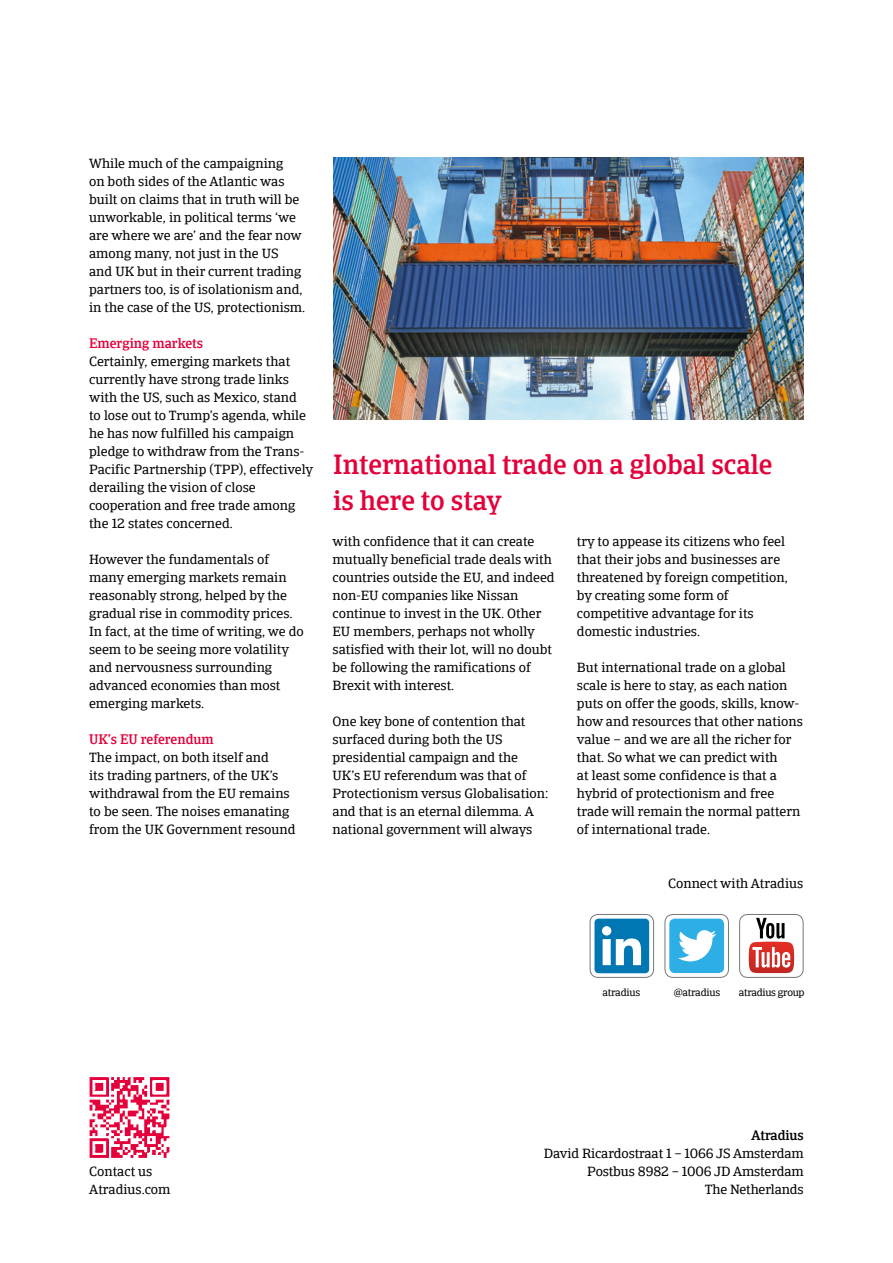
<style>
.page{position:relative;width:893px;height:1263px;background:#fff}
.page>*{position:absolute;margin:0;border:0;box-sizing:border-box;transform-origin:0 0}
.t1{font:500 27px/36px "Catalana";color:#e4003a}
.t2{font:13.5px/18px "Catalana";color:#000}
.t3{font:500 13.5px "Catalana";color:#e4003a}
.t4{font:500 13.5px "Catalana";letter-spacing:-.01em;color:#000}
.t5{font:10.5px "Catalana";letter-spacing:-.025em;color:#000}
</style>
<div class="page">
<img style="left:333px;top:157px;width:471px;height:263px">
<img style="left:89px;top:1077px;width:81px;height:81px">
<svg style="left:590px;top:914px;width:64px;height:63px"></svg>
<svg style="left:594px;top:919px;width:55px;height:54px"></svg>
<div style="left:590px;top:914px;width:64px;height:64px;border:1px solid #77777a;border-radius:8px"></div>
<div style="left:739px;top:914px;width:64px;height:64px;border:1px solid #77777a;border-radius:8px"></div>
<svg style="left:749px;top:918px;width:45px;height:55px"></svg>
<svg style="left:665px;top:914px;width:63px;height:63px"></svg>
<div style="left:665px;top:914px;width:64px;height:64px;border:1px solid #77777a;border-radius:8px"></div>
<svg style="left:669px;top:919px;width:55px;height:54px"></svg>
<p class="t2" style="left:89px;top:154px;width:218px">While much of the campaigning<br>on both sides of the Atlantic was built on claims that in truth will be unworkable, in political terms ‘we are where we are’ and the fear now among many, not just in the US<br>and UK but in their current trading partners too, is of isolationism and, in the case of the US, protectionism.</p>
<p class="t3" style="left:89px;top:335px;width:116px">Emerging markets</p>
<p class="t2" style="left:89px;top:352px;width:226px">Certainly, emerging markets that currently have strong trade links with the US, such as Mexico, stand<br>to lose out to Trump’s agenda, while he has now fulfilled his campaign pledge to withdraw from the Trans-Pacific Partnership (TPP), effectively derailing the vision of close cooperation and free trade among the 12 states concerned.</p>
<p class="t2" style="left:89px;top:550px;width:216px">However the fundamentals of many emerging markets remain reasonably strong, helped by the gradual rise in commodity prices.<br>In fact, at the time of writing, we do seem to be seeing more volatility and nervousness surrounding advanced economies than most emerging markets.</p>
<p class="t3" style="left:89px;top:731px;width:126px">UK’s EU referendum</p>
<p class="t2" style="left:89px;top:748px;width:208px">The impact, on both itself and<br>its trading partners, of the UK’s withdrawal from the EU remains to be seen. The noises emanating from the UK Government resound</p>
<h1 class="t1" style="left:333px;top:447px;width:441px">International trade on a global scale is here to stay</h1>
<p class="t2" style="left:333px;top:532px;width:224px">with confidence that it can create mutually beneficial trade deals with countries outside the EU, and indeed non-EU companies like Nissan continue to invest in the UK. Other EU members, perhaps not wholly satisfied with their lot, will no doubt be following the ramifications of Brexit with interest.</p>
<p class="t2" style="left:333px;top:712px;width:217px">One key bone of contention that surfaced during both the US presidential campaign and the<br>UK’s EU referendum was that of<br>Protectionism versus Globalisation: and that is an eternal dilemma. A national government will always</p>
<p class="t2" style="left:577px;top:532px;width:212px">try to appease its citizens who feel that their jobs and businesses are threatened by foreign competition, by creating some form of competitive advantage for its domestic industries.</p>
<p class="t2" style="left:577px;top:658px;width:227px">But international trade on a global scale is here to stay, as each nation puts on offer the goods, skills, know&shy;how and resources that other nations value – and we are all the richer for that. So what we can predict with<br>at least some confidence is that a hybrid of protectionism and free trade will remain the normal pattern of international trade.</p>
<p class="t2" style="left:668px;top:875px;width:137px">Connect with Atradius</p>
<p class="t5" style="left:602px;top:986px;width:39px">atradius</p>
<p class="t5" style="left:674px;top:986px;width:48px">@atradius</p>
<p class="t5" style="left:739px;top:986px;width:67px">atradius group</p>
<p class="t2" style="left:89px;top:1163px;width:83px">Contact us<br>Atradius.com</p>
<p class="t4" style="left:752px;top:1127px;width:54px">Atradius</p>
<p class="t2" style="left:544px;top:1145px;width:261px;text-align:right">David Ricardostraat 1 – 1066 JS Amsterdam<br>Postbus 8982 – 1006 JD Amsterdam<br>The Netherlands</p>
</div>
